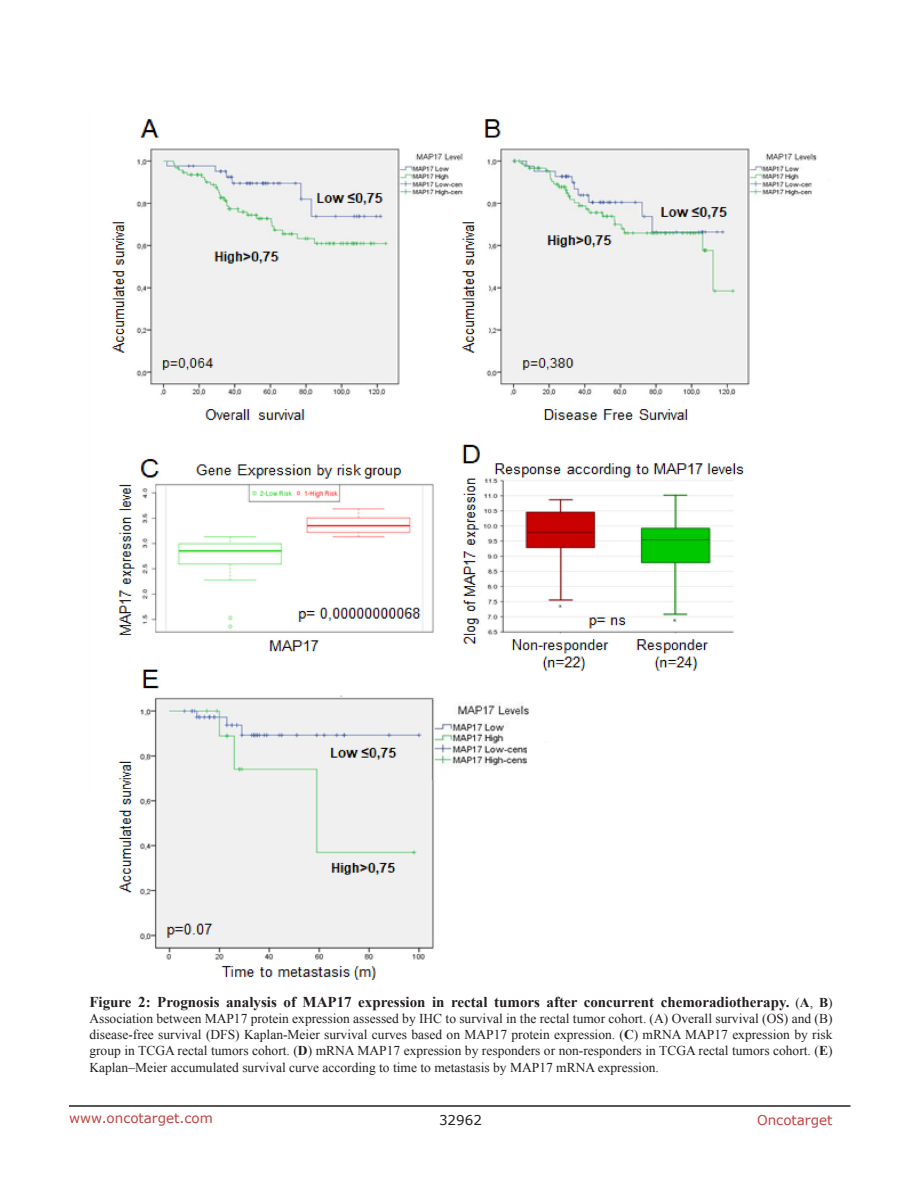
<style>
.page{position:relative;width:918px;height:1188px;background:#fff}
.page>*{position:absolute;margin:0;border:0;box-sizing:border-box;transform-origin:0 0}
.Figuretrx{font:700 15px "Times New Roman";color:#231f20}
.Figuretrx-2{font:13.5px/16.2px "Times New Roman";color:#231f20;text-align:justify}
.t1{font:13.5px "Verdana";color:#c24141}
.t2{font:13.5px "Verdana";color:#231f20}
.s1{font-weight:400;font-size:13.5px}
.s2{font-size:13.5px}
.s3{font-weight:700}
</style>
<div class="page">
<hr style="left:69px;top:1105px;width:781px;height:2px;background:#231f20">
<img style="left:111px;top:119px;width:706px;height:861px">
<p class="Figuretrx" style="left:89px;top:991px;width:745px">Figure 2: Prognosis analysis of MAP17 expression in rectal tumors after concurrent chemoradiotherapy. <span class="s1">(</span><span class="s2">A</span><span class="s1">,</span> <span class="s2">B</span><span class="s1">)</span></p>
<p class="Figuretrx-2" style="left:89px;top:1010px;width:745px">Association between MAP17 protein expression assessed by IHC to survival in the rectal tumor cohort. (A) Overall survival (OS) and (B) disease-free survival (DFS) Kaplan-Meier survival curves based on MAP17 protein expression. (<span class="s3">C</span>) mRNA MAP17 expression by risk group in TCGA rectal tumors cohort. (<span class="s3">D</span>) mRNA MAP17 expression by responders or non-responders in TCGA rectal tumors cohort. (<span class="s3">E</span>)<br>Kaplan–Meier accumulated survival curve according to time to metastasis by MAP17 mRNA expression.</p>
<p class="t1" style="left:69px;top:1109px;width:145px">www.oncotarget.com</p>
<p class="t2" style="left:439px;top:1111px;width:44px">32962</p>
<p class="t1" style="left:757px;top:1111px;width:77px">Oncotarget</p>
</div>
